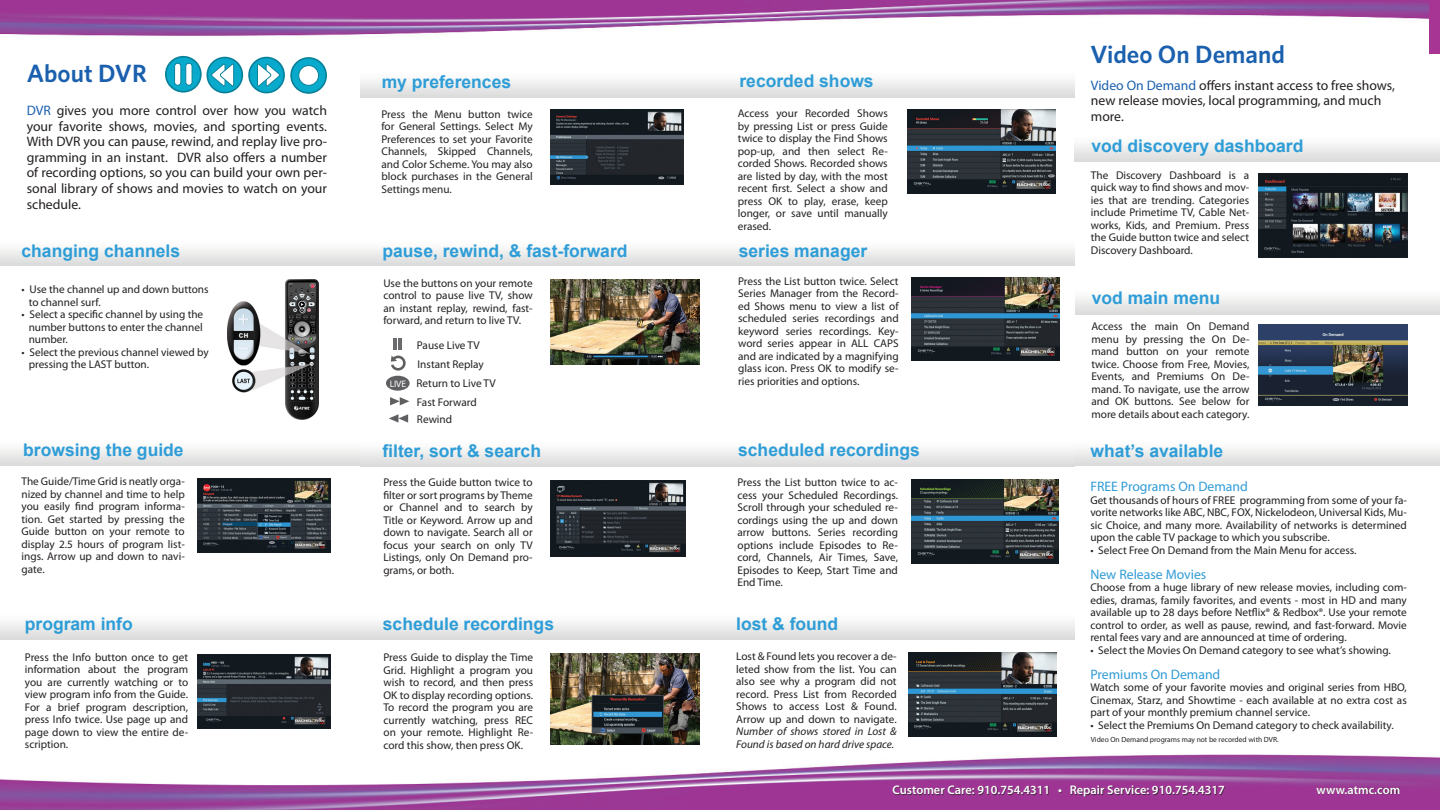
<style>
.page{position:relative;width:1440px;height:810px;background:#fff}
.page>*{position:absolute;margin:0;border:0;box-sizing:border-box;transform-origin:0 0}
.t1{font:600 25px "Whitney";color:#1b60ae}
.t2{font:700 17.5px "Arial";color:#2e9dd7}
.t3{font:13.75px/15.6px "Myriad Pro";color:#231f20}
.t4{font:13.75px "Myriad Pro";color:#319bd6}
.t5{font:600 12.5px "Myriad Pro";color:#fff}
.t6{font:11.25px/12.5px "Myriad Pro";color:#231f20;text-align:justify}
.cap{font:9.38px "Myriad Pro";color:#fff}
.t7{font:7.5px "Myriad Pro";color:#231f20}
.s1{color:#1b60ae}
.s2{font-style:italic}
</style>
<div class="page">
<img style="left:0;top:55px;width:1440px;height:755px">
<img style="left:0;top:0;width:1429px;height:36px">
<img style="left:1076px;top:272px;width:364px;height:43px">
<img style="left:0;top:222px;width:716px;height:44px">
<img style="left:0;top:596px;width:716px;height:43px">
<img style="left:0;top:422px;width:1440px;height:44px">
<img style="left:716px;top:222px;width:358px;height:44px">
<img style="left:360px;top:55px;width:714px;height:42px">
<img style="left:716px;top:596px;width:358px;height:43px">
<img style="left:1074px;top:118px;width:366px;height:43px">
<svg style="left:390px;top:397px;width:19px;height:8px"></svg>
<svg style="left:389px;top:414px;width:19px;height:9px"></svg>
<div style="left:386px;top:376px;width:24px;height:15px;background:#5f5f62;border-radius:50%"></div>
<svg style="left:389px;top:339px;width:18px;height:33px"></svg>
<img style="left:228px;top:280px;width:90px;height:139px">
<svg style="left:165px;top:56px;width:37px;height:37px"></svg>
<svg style="left:167px;top:58px;width:33px;height:33px"></svg>
<div style="left:185px;top:63px;width:7px;height:23px;border:1px solid #0a819a;border-radius:3px"></div>
<svg style="left:206px;top:57px;width:37px;height:36px"></svg>
<svg style="left:208px;top:58px;width:33px;height:34px"></svg>
<svg style="left:248px;top:57px;width:37px;height:36px"></svg>
<svg style="left:250px;top:58px;width:33px;height:34px"></svg>
<svg style="left:290px;top:57px;width:37px;height:37px"></svg>
<svg style="left:292px;top:59px;width:33px;height:33px"></svg>
<svg style="left:299px;top:66px;width:20px;height:19px"></svg>
<div style="left:298px;top:65px;width:21px;height:21px;border:1px solid #0a819a;border-radius:50%"></div>
<div style="left:894px;top:786px;width:331px;height:11px;background:#231f20;opacity:.75"></div>
<div style="left:1317px;top:787px;width:83px;height:8px;background:#231f20;opacity:.75"></div>
<img style="left:198px;top:478px;width:132px;height:75px">
<img style="left:198px;top:654px;width:132px;height:74px">
<img style="left:550px;top:110px;width:133px;height:75px">
<img style="left:1259px;top:324px;width:148px;height:81px">
<img style="left:1258px;top:174px;width:149px;height:83px">
<img style="left:550px;top:280px;width:150px;height:84px">
<img style="left:551px;top:654px;width:149px;height:90px">
<img style="left:907px;top:110px;width:149px;height:84px">
<img style="left:912px;top:277px;width:148px;height:84px">
<img style="left:909px;top:652px;width:148px;height:85px">
<img style="left:911px;top:480px;width:148px;height:83px">
<img style="left:551px;top:481px;width:134px;height:75px">
<p class="t1" style="left:27px;top:58px;width:122px">About DVR</p>
<p class="t3" style="left:27px;top:102px;width:302px;text-align:justify"><span class="s1">DVR</span> gives you more control over how you watch your favorite shows, movies, and sporting events.<br>With DVR you can pause, rewind, and replay live pro&shy;gramming in an instant. DVR also offers a number of recording options, so you can build your own per&shy;sonal library of shows and movies to watch on your schedule.</p>
<p class="t2" style="left:22px;top:238px;width:160px">changing channels</p>
<p class="t6" style="left:29px;top:283px;width:181px;text-indent:-7px">• Use the channel up and down buttons to channel surf.</p>
<p class="t6" style="left:22px;top:308px;width:183px;text-align:center">• Select a specific channel by using the number buttons to enter the channel</p>
<p class="t6" style="left:29px;top:333px;width:41px">number.</p>
<p class="t6" style="left:22px;top:346px;width:189px">• Select the previous channel viewed by</p>
<p class="t6" style="left:29px;top:358px;width:122px">pressing the LAST button.</p>
<p class="t2" style="left:23px;top:437px;width:162px">browsing the guide</p>
<p class="t6" style="left:22px;top:475px;width:165px">The Guide/Time Grid is neatly orga&shy;nized by channel and time to help you easily find program informa&shy;tion. Get started by pressing the Guide button on your remote to display 2.5 hours of program list&shy;ings. Arrow up and down to navi&shy;gate.</p>
<p class="t2" style="left:25px;top:612px;width:109px">program info</p>
<p class="t6" style="left:25px;top:651px;width:165px">Press the Info button once to get information about the program you are currently watching or to view program info from the Guide.<br>For a brief program description, press Info twice. Use page up and page down to view the entire de&shy;scription.</p>
<p class="t2" style="left:382px;top:70px;width:131px">my preferences</p>
<p class="t6" style="left:381px;top:108px;width:153px">Press the Menu button twice for General Settings. Select My Preferences to set your Favorite Channels, Skipped Channels, and Color Scheme. You may also block purchases in the General Settings menu.</p>
<p class="t2" style="left:740px;top:69px;width:136px">recorded shows</p>
<p class="t6" style="left:738px;top:107px;width:151px">Access your Recorded Shows by pressing List or press Guide twice to display the Find Shows pop-up, and then select Re&shy;corded Shows. Recorded shows are listed by day, with the most recent first. Select a show and press OK to play, erase, keep longer, or save until manually erased.</p>
<p class="t2" style="left:382px;top:238px;width:247px">pause, rewind, &amp; fast-forward</p>
<p class="t2" style="left:739px;top:238px;width:130px">series manager</p>
<p class="t6" style="left:383px;top:276px;width:151px">Use the buttons on your remote control to pause live TV, show an instant replay, rewind, fast&shy;forward, and return to live TV.</p>
<p class="t6" style="left:417px;top:338px;width:64px">Pause Live TV</p>
<p class="cap" style="left:390px;top:378px;width:18px">LIVE</p>
<p class="t6" style="left:418px;top:358px;width:68px">Instant Replay</p>
<p class="t6" style="left:417px;top:377px;width:81px">Return to Live TV</p>
<p class="t6" style="left:417px;top:396px;width:61px">Fast Forward</p>
<p class="t6" style="left:417px;top:413px;width:37px">Rewind</p>
<p class="t2" style="left:382px;top:438px;width:160px">filter, sort &amp; search</p>
<p class="t6" style="left:383px;top:476px;width:151px">Press the Guide button twice to filter or sort programs by Theme or Channel and to search by Title or Keyword. Arrow up and down to navigate. Search all or focus your search on only TV Listings, only On Demand pro&shy;grams, or both.</p>
<p class="t2" style="left:383px;top:612px;width:173px">schedule recordings</p>
<p class="t6" style="left:384px;top:651px;width:151px">Press Guide to display the Time Grid. Highlight a program you wish to record, and then press OK to display recording options.<br>To record the program you are currently watching, press REC on your remote. Highlight Re&shy;cord this show, then press OK.</p>
<p class="t6" style="left:738px;top:275px;width:162px">Press the List button twice. Select Series Manager from the Record&shy;ed Shows menu to view a list of scheduled series recordings and keyword series recordings. Key&shy;word series appear in ALL CAPS and are indicated by a magnifying glass icon. Press OK to modify se&shy;ries priorities and options.</p>
<p class="t2" style="left:738px;top:437px;width:183px">scheduled recordings</p>
<p class="t6" style="left:738px;top:476px;width:162px">Press the List button twice to ac&shy;cess your Scheduled Recordings.<br>Scroll through your scheduled re&shy;cordings using the up and down arrow buttons. Series recording options include Episodes to Re&shy;cord, Channels, Air Times, Save, Episodes to Keep, Start Time and End Time.</p>
<p class="t2" style="left:736px;top:611px;width:104px">lost &amp; found</p>
<p class="t6" style="left:736px;top:650px;width:162px">Lost &amp; Found lets you recover a de&shy;leted show from the list. You can also see why a program did not record. Press List from Recorded Shows to access Lost &amp; Found.<br>Arrow up and down to navigate.<br><span class="s2">Number of shows stored in Lost &amp; Found is based on hard drive space.</span></p>
<p class="t1" style="left:1091px;top:39px;width:196px">Video On Demand</p>
<p class="t3" style="left:1091px;top:77px;width:306px"><span class="s1">Video On Demand</span> offers instant access to free shows, new release movies, local programming, and much more.</p>
<p class="t2" style="left:1091px;top:133px;width:214px">vod discovery dashboard</p>
<p class="t6" style="left:1091px;top:169px;width:160px">The Discovery Dashboard is a quick way to find shows and mov&shy;ies that are trending. Categories include Primetime TV, Cable Net&shy;works, Kids, and Premium. Press the Guide button twice and select Discovery Dashboard.</p>
<p class="t2" style="left:1092px;top:286px;width:130px">vod main menu</p>
<p class="t6" style="left:1091px;top:320px;width:160px">Access the main On Demand menu by pressing the On De&shy;mand button on your remote twice. Choose from Free, Movies, Events, and Premiums On De&shy;mand. To navigate, use the arrow and OK buttons. See below for more details about each category.</p>
<p class="t2" style="left:1091px;top:438px;width:134px">what’s available</p>
<p class="t4" style="left:1090px;top:478px;width:159px">FREE Programs On Demand</p>
<p class="t6" style="left:1090px;top:493px;width:318px">Get thousands of hours of FREE programming from some of your fa&shy;vorite networks like ABC, NBC, FOX, Nickelodeon, Universal Kids, Mu&shy;sic Choice, and many more. Availability of networks is determined upon the cable TV package to which you subscribe.</p>
<p class="t6" style="left:1090px;top:543px;width:268px">• Select Free On Demand from the Main Menu for access.</p>
<p class="t4" style="left:1090px;top:566px;width:118px">New Release Movies</p>
<p class="t6" style="left:1090px;top:581px;width:318px">Choose from a huge library of new release movies, including com&shy;edies, dramas, family favorites, and events - most in HD and many available up to 28 days before Netflix® &amp; Redbox®. Use your remote control to order, as well as pause, rewind, and fast-forward. Movie rental fees vary and are announced at time of ordering.</p>
<p class="t6" style="left:1090px;top:643px;width:302px">• Select the Movies On Demand category to see what’s showing.</p>
<p class="t4" style="left:1090px;top:666px;width:132px">Premiums On Demand</p>
<p class="t6" style="left:1090px;top:681px;width:318px">Watch some of your favorite movies and original series from HBO, Cinemax, Starz, and Showtime - each available at no extra cost as part of your monthly premium channel service.</p>
<p class="t6" style="left:1090px;top:718px;width:305px">• Select the Premiums On Demand category to check availability.</p>
<p class="t7" style="left:1091px;top:735px;width:189px">Video On Demand programs may not be recorded with DVR.</p>
<p class="t5" style="left:893px;top:782px;width:334px">Customer Care: 910.754.4311 • Repair Service: 910.754.4317</p>
<p class="t5" style="left:1317px;top:782px;width:85px">www.atmc.com</p>
</div>
